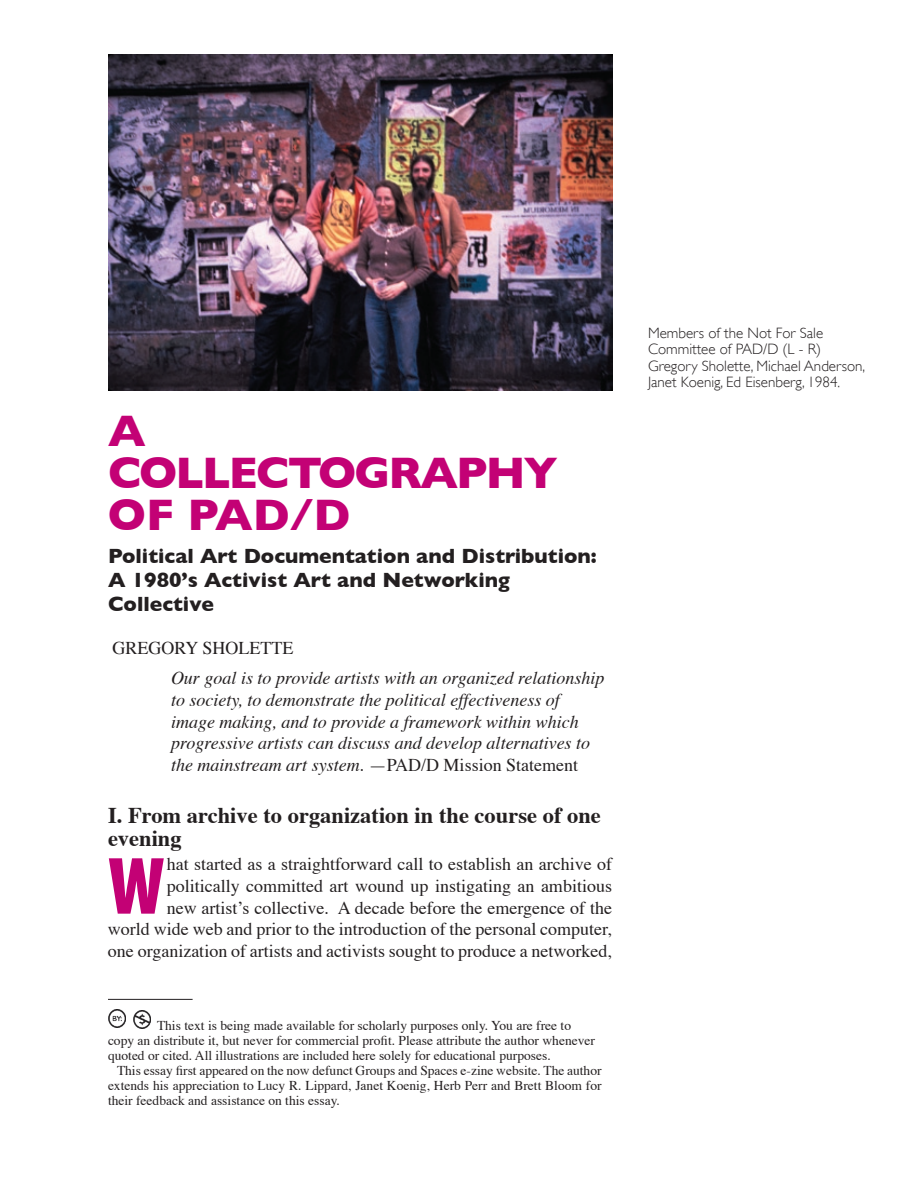
<style>
.page{position:relative;width:918px;height:1188px;background:#fff}
.page>*{position:absolute;margin:0;border:0;box-sizing:border-box;transform-origin:0 0}
.t1{font:900 condensed 82.05px "Myriad Pro";color:#c30175}
.t2{font:700 45px/42px "Gill Sans";letter-spacing:-.04em;color:#c30175}
.t3{font:700 22.5px/22.5px "Times";color:#231f20}
.t4{font:700 21px/24px "Gill Sans";color:#231f20}
.t5{font:18px/21.6px "Times";color:#231f20;text-align:right}
.t6{font:italic 18px/21.6px "Times";color:#231f20}
.t7{font:300 15px/16.5px "Gill Sans";color:#231f20}
.t8{font:13.5px/15px "Times";color:#231f20}
.s1{font-style:normal}
</style>
<div class="page">
<img style="left:108px;top:54px;width:504px;height:336px">
<hr style="left:108px;top:999px;width:85px;height:1px;background:#231f20">
<img style="left:108px;top:1010px;width:18px;height:18px">
<img style="left:133px;top:1010px;width:18px;height:18px">
<h2 class="t2" style="left:108px;top:409px;width:451px">A<br>COLLECTOGRAPHY<br>OF PAD/D</h2>
<h3 class="t4" style="left:108px;top:543px;width:490px">Political Art Documentation and Distribution:<br>A 1980’s Activist Art and Networking<br>Collective</h3>
<h3 class="t5" style="left:112px;top:638px;width:182px">GREGORY SHOLETTE</h3>
<p class="t6" style="left:171px;top:669px;width:435px">Our goal is to provide artists with an organized relationship to society, to demonstrate the political effectiveness of image making, and to provide a framework within which progressive artists can discuss and develop alternatives to the mainstream art system. <span class="s1">—PAD/D Mission Statement</span></p>
<h3 class="t3" style="left:108px;top:805px;width:494px">I. From archive to organization in the course of one evening</h3>
<h1 class="t1" style="left:108px;top:841px;width:58px">W</h1>
<p class="t5" style="left:108px;top:855px;width:506px">hat started as a straightforward call to establish an archive of politically committed art wound up instigating an ambitious<br>new artistʼs collective. A decade before the emergence of the<br>world wide web and prior to the introduction of the personal computer, one organization of artists and activists sought to produce a networked,</p>
<p class="t8" style="left:108px;top:1019px;width:488px;text-indent:49px">This text is being made available for scholarly purposes only. You are free to copy an distribute it, but never for commercial profit. Please attribute the author whenever quoted or cited. All illustrations are included here solely for educational purposes.</p>
<p class="t8" style="left:108px;top:1064px;width:495px;text-align:justify;text-indent:9px">This essay first appeared on the now defunct Groups and Spaces e-zine website. The author extends his appreciation to Lucy R. Lippard, Janet Koenig, Herb Perr and Brett Bloom for their feedback and assistance on this essay.</p>
<p class="t7" style="left:648px;top:325px;width:219px">Members of the Not For Sale<br>Committee of PAD/D (L - R)<br>Gregory Sholette, Michael Anderson,<br>Janet Koenig, Ed Eisenberg, 1984.</p>
</div>
